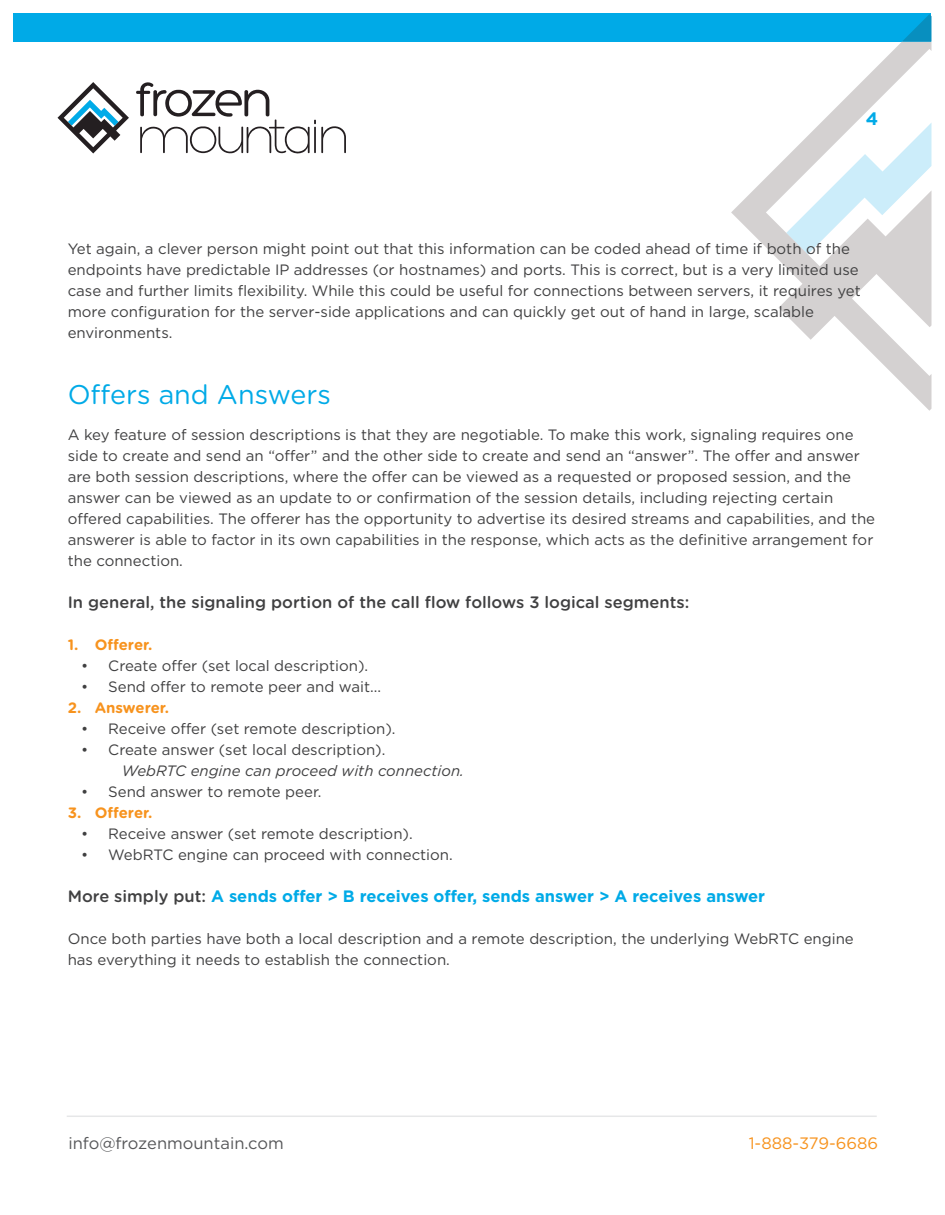
<style>
.page{position:relative;width:945px;height:1215px;background:#fff}
.page>*{position:absolute;margin:0;border:0;box-sizing:border-box;transform-origin:0 0}
.t1{font:27px "Gotham Rounded";color:#00aae7}
.t2{font:700 18px "Gotham";color:#00aae7}
.Focus_Text{font:700 16.5px "Gotham";color:#00aae7}
.Focus_Text-2{font:500 16.5px "Gotham Rounded";color:#404041}
.t3{font:16.5px "Gotham";color:#57585a}
.t4{font:16.5px "Gotham";color:#f7931e}
.Body_Copy{font:15px/21px "Gotham";color:#404041}
.Body_Copy-2{font:italic 15px "Gotham";color:#404041}
.t5{font:700 15px "Gotham Rounded";color:#f7931e}
.s1{font-family:"Gotham Rounded";font-weight:500;color:#404041}
</style>
<div class="page">
<div style="left:14px;top:14px;width:918px;height:28px;background:#00aae7"></div>
<svg style="left:731px;top:42px;width:201px;height:369px"></svg>
<svg style="left:902px;top:14px;width:29px;height:28px"></svg>
<svg style="left:786px;top:123px;width:145px;height:131px"></svg>
<svg style="left:136px;top:82px;width:210px;height:72px"></svg>
<svg style="left:58px;top:82px;width:71px;height:72px"></svg>
<hr style="left:67px;top:1116px;width:810px;height:1px;background:#e6e7e8">
<p class="t2" style="left:866px;top:107px;width:14px">4</p>
<p class="Body_Copy" style="left:68px;top:238px;width:795px">Yet again, a clever person might point out that this information can be coded ahead of time if both of the endpoints have predictable IP addresses (or hostnames) and ports. This is correct, but is a very limited use case and further limits flexibility. While this could be useful for connections between servers, it requires yet more configuration for the server-side applications and can quickly get out of hand in large, scalable</p>
<p class="Body_Copy" style="left:68px;top:322px;width:106px">environments.</p>
<p class="t1" style="left:68px;top:376px;width:265px">Offers and Answers</p>
<p class="Body_Copy" style="left:68px;top:424px;width:794px">A key feature of session descriptions is that they are negotiable. To make this work, signaling requires one side to create and send an “offer” and the other side to create and send an “answer”. The offer and answer are both session descriptions, where the offer can be viewed as a requested or proposed session, and the answer can be viewed as an update to or confirmation of the session details, including rejecting certain</p>
<p class="Body_Copy" style="left:68px;top:508px;width:809px;text-align:justify">offered capabilities. The offerer has the opportunity to advertise its desired streams and capabilities, and the answerer is able to factor in its own capabilities in the response, which acts as the definitive arrangement for the connection.</p>
<p class="Focus_Text-2" style="left:68px;top:590px;width:623px">In general, the signaling portion of the call flow follows 3 logical segments:</p>
<p class="t5" style="left:68px;top:634px;width:86px">1. Offerer.</p>
<p class="Body_Copy" style="left:81px;top:655px;width:289px">• Create offer (set local description).</p>
<p class="Body_Copy" style="left:81px;top:676px;width:301px">• Send offer to remote peer and wait...</p>
<p class="t5" style="left:68px;top:697px;width:103px">2. Answerer.</p>
<p class="Body_Copy" style="left:81px;top:718px;width:316px">• Receive offer (set remote description).</p>
<p class="Body_Copy" style="left:81px;top:739px;width:306px">• Create answer (set local description).</p>
<p class="Body_Copy-2" style="left:122px;top:761px;width:344px">WebRTC engine can proceed with connection.</p>
<p class="Body_Copy" style="left:81px;top:781px;width:242px">• Send answer to remote peer.</p>
<p class="t5" style="left:68px;top:802px;width:86px">3. Offerer.</p>
<p class="Body_Copy" style="left:81px;top:823px;width:333px">• Receive answer (set remote description).</p>
<p class="Body_Copy" style="left:81px;top:844px;width:373px">• WebRTC engine can proceed with connection.</p>
<p class="Focus_Text" style="left:68px;top:885px;width:699px"><span class="s1">More simply put:</span> A sends offer &gt; B receives offer, sends answer &gt; A receives answer</p>
<p class="Body_Copy" style="left:68px;top:928px;width:788px">Once both parties have both a local description and a remote description, the underlying WebRTC engine has everything it needs to establish the connection.</p>
<p class="t3" style="left:68px;top:1132px;width:217px">info@frozenmountain.com</p>
<p class="t4" style="left:749px;top:1132px;width:131px">1-888-379-6686</p>
</div>
